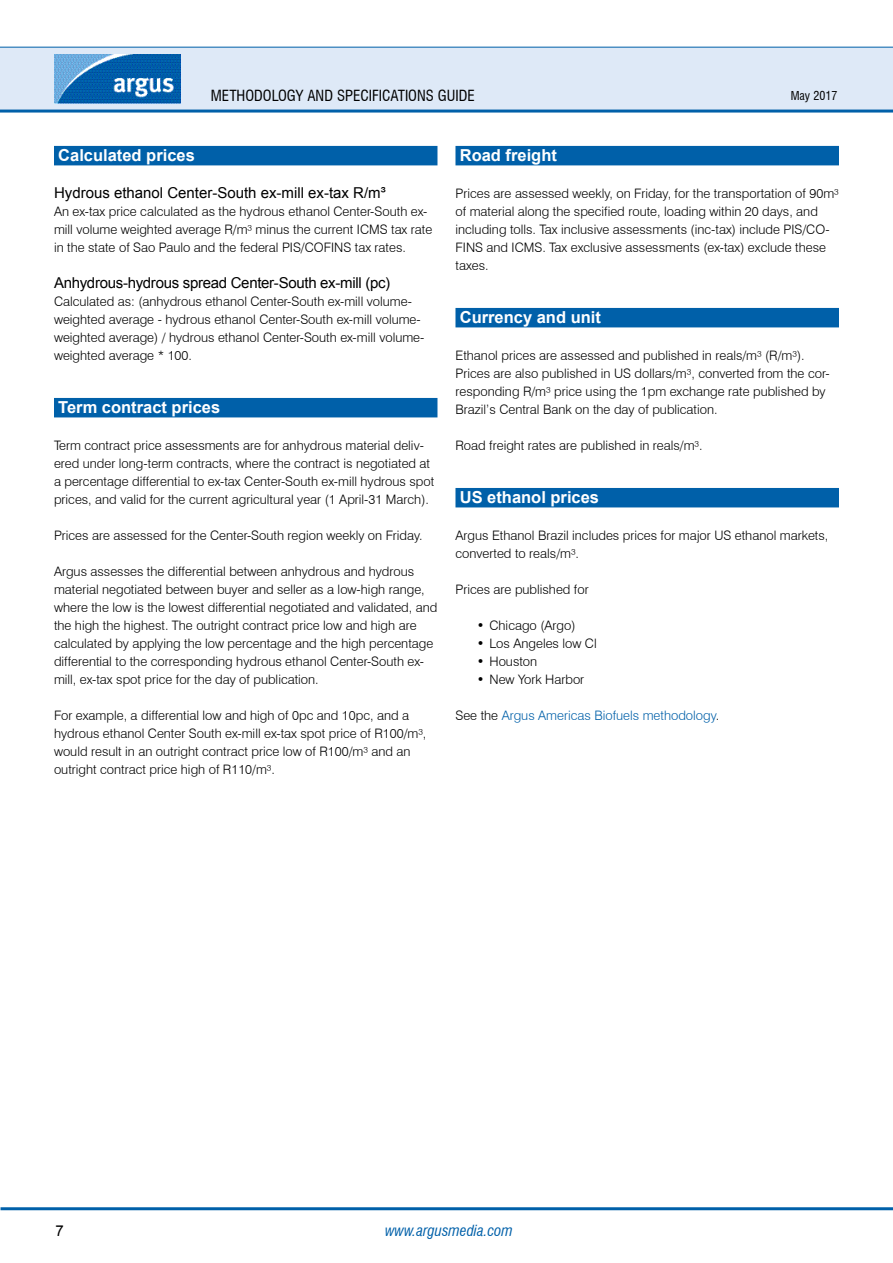
<style>
.page{position:relative;width:893px;height:1263px;background:#fff}
.page>*{position:absolute;margin:0;border:0;box-sizing:border-box;transform-origin:0 0}
.t1{font:700 16.5px "Arial";color:#fff}
.t2{font:15px "Arial";letter-spacing:-.02em;color:#000}
.t3{font:15px "Arial";color:#000}
.t4{font:condensed 15px "Swiss 721 BT";color:#000}
.t5{font:italic condensed 15px "Swiss 721 BT";color:#0060a9}
.t6{font:300 13.05px/18px "Swiss 721 BT";color:#000}
.t7{font:300 13.05px "Swiss 721 BT";color:#0060a9}
.t8{font:condensed 12px "Swiss 721 BT";color:#000}
.s1{color:#000}
</style>
<div class="page">
<div style="left:0;top:47px;width:893px;height:64px;background:#dee9f7"></div>
<hr style="left:0;top:110px;width:893px;height:3px;background:#0060a9">
<hr style="left:0;top:47px;width:893px;height:1px;background:#0060a9">
<hr style="left:1px;top:1207px;width:892px;height:3px;background:#0060a9">
<img style="left:54px;top:54px;width:126px;height:50px">
<div style="left:54px;top:146px;width:383px;height:19px;background:#0060a9"></div>
<div style="left:54px;top:398px;width:383px;height:19px;background:#0060a9"></div>
<div style="left:455px;top:146px;width:384px;height:19px;background:#0060a9"></div>
<div style="left:455px;top:308px;width:384px;height:19px;background:#0060a9"></div>
<div style="left:455px;top:488px;width:384px;height:19px;background:#0060a9"></div>
<p class="t4" style="left:211px;top:86px;width:265px">METHODOLOGY AND SPECIFICATIONS GUIDE</p>
<p class="t8" style="left:791px;top:88px;width:48px">MAY 2017</p>
<p class="t1" style="left:58px;top:145px;width:138px">Calculated prices</p>
<p class="t3" style="left:54px;top:183px;width:333px">Hydrous ethanol Center-South ex-mill ex-tax R/m³</p>
<p class="t6" style="left:54px;top:202px;width:380px">An ex-tax price calculated as the hydrous ethanol Center-South ex&shy;mill volume weighted average R/m³ minus the current ICMS tax rate in the state of Sao Paulo and the federal PIS/COFINS tax rates.</p>
<p class="t2" style="left:54px;top:273px;width:338px">Anhydrous-hydrous spread Center-South ex-mill (pc)</p>
<p class="t6" style="left:54px;top:292px;width:372px">Calculated as: (anhydrous ethanol Center-South ex-mill volume&shy;weighted average - hydrous ethanol Center-South ex-mill volume&shy;weighted average) / hydrous ethanol Center-South ex-mill volume&shy;weighted average * 100.</p>
<p class="t1" style="left:58px;top:397px;width:163px">Term contract prices</p>
<p class="t6" style="left:54px;top:436px;width:382px">Term contract price assessments are for anhydrous material deliv&shy;ered under long-term contracts, where the contract is negotiated at a percentage differential to ex-tax Center-South ex-mill hydrous spot prices, and valid for the current agricultural year (1 April-31 March).</p>
<p class="t6" style="left:54px;top:526px;width:370px">Prices are assessed for the Center-South region weekly on Friday.</p>
<p class="t6" style="left:54px;top:562px;width:385px">Argus assesses the differential between anhydrous and hydrous material negotiated between buyer and seller as a low-high range, where the low is the lowest differential negotiated and validated, and the high the highest. The outright contract price low and high are calculated by applying the low percentage and the high percentage differential to the corresponding hydrous ethanol Center-South ex&shy;mill, ex-tax spot price for the day of publication.</p>
<p class="t6" style="left:54px;top:706px;width:374px">For example, a differential low and high of 0pc and 10pc, and a hydrous ethanol Center South ex-mill ex-tax spot price of R100/m³, would result in an outright contract price low of R100/m³ and an outright contract price high of R110/m³.</p>
<p class="t1" style="left:460px;top:145px;width:99px">Road freight</p>
<p class="t6" style="left:455px;top:184px;width:385px">Prices are assessed weekly, on Friday, for the transportation of 90m³ of material along the specified route, loading within 20 days, and including tolls. Tax inclusive assessments (inc-tax) include PIS/CO-FINS and ICMS. Tax exclusive assessments (ex-tax) exclude these taxes.</p>
<p class="t1" style="left:460px;top:307px;width:143px">Currency and unit</p>
<p class="t6" style="left:455px;top:346px;width:376px">Ethanol prices are assessed and published in reals/m³ (R/m³).<br>Prices are also published in US dollars/m³, converted from the cor&shy;responding R/m³ price using the 1pm exchange rate published by Brazil’s Central Bank on the day of publication.</p>
<p class="t6" style="left:455px;top:436px;width:249px">Road freight rates are published in reals/m³.</p>
<p class="t1" style="left:460px;top:487px;width:141px">US ethanol prices</p>
<p class="t6" style="left:455px;top:526px;width:374px">Argus Ethanol Brazil includes prices for major US ethanol markets, converted to reals/m³.</p>
<p class="t6" style="left:455px;top:580px;width:135px">Prices are published for</p>
<p class="t6" style="left:477px;top:616px;width:100px">• Chicago (Argo)</p>
<p class="t6" style="left:477px;top:634px;width:121px">• Los Angeles low Cl</p>
<p class="t6" style="left:477px;top:652px;width:62px">• Houston</p>
<p class="t6" style="left:477px;top:670px;width:109px">• New York Harbor</p>
<p class="t7" style="left:455px;top:707px;width:265px"><span class="s1">See the</span> Argus Americas Biofuels methodology<span class="s1">.</span></p>
<p class="t2" style="left:55px;top:1220px;width:10px">7</p>
<p class="t5" style="left:385px;top:1221px;width:129px">www.argusmedia.com</p>
</div>
